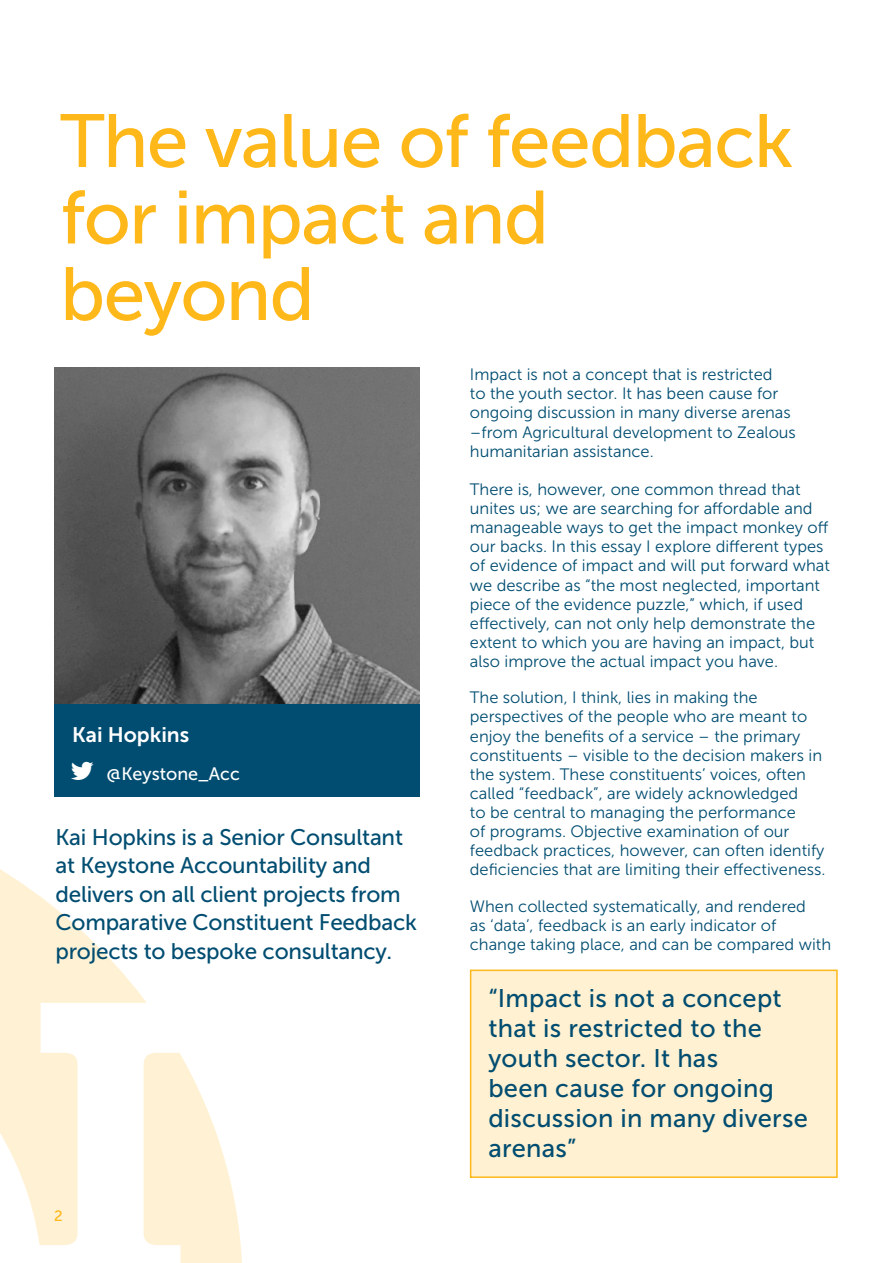
<style>
.page{position:relative;width:893px;height:1263px;background:#fff}
.page>*{position:absolute;margin:0;border:0;box-sizing:border-box;transform-origin:0 0}
.t1{font:75px/76.5px "Museo Sans 500";letter-spacing:-.02em;color:#ffb819}
.t2{font:25.5px/30px "Museo Sans 500";letter-spacing:.01em;color:#004d71}
.t3{font:22.5px/28.5px "Museo Sans 500";letter-spacing:-.01em;color:#004d71}
.t4{font:21px "Museo Sans 700";color:#fff}
.t5{font:18px "Museo Sans 500";color:#fff}
.t6{font:16.5px/19px "Museo Sans 300";color:#004d71}
.t7{font:15px "Museo Sans 500";color:#ffb819}
</style>
<div class="page">
<svg style="left:147px;top:1053px;width:95px;height:210px"></svg>
<svg style="left:0;top:869px;width:147px;height:376px"></svg>
<div style="left:54px;top:704px;width:365px;height:93px;background:#004d71"></div>
<div style="left:471px;top:970px;width:366px;height:207px;background:#fff1d1"></div>
<div style="left:470px;top:969px;width:368px;height:209px;border:2px solid #ffb819"></div>
<img style="left:54px;top:368px;width:365px;height:336px">
<h1 class="t1" style="left:60px;top:103px;width:735px">The value of feedback for impact and beyond</h1>
<p class="t6" style="left:470px;top:365px;width:328px">Impact is not a concept that is restricted<br>to the youth sector. It has been cause for ongoing discussion in many diverse arenas –from Agricultural development to Zealous humanitarian assistance.</p>
<p class="t6" style="left:470px;top:480px;width:362px">There is, however, one common thread that unites us; we are searching for affordable and manageable ways to get the impact monkey off our backs. In this essay I explore different types of evidence of impact and will put forward what we describe as “the most neglected, important piece of the evidence puzzle,” which, if used effectively, can not only help demonstrate the extent to which you are having an impact, but also improve the actual impact you have.</p>
<p class="t6" style="left:470px;top:688px;width:357px">The solution, I think, lies in making the perspectives of the people who are meant to enjoy the benefits of a service – the primary constituents – visible to the decision makers in the system. These constituents’ voices, often called “feedback”, are widely acknowledged<br>to be central to managing the performance<br>of programs. Objective examination of our feedback practices, however, can often identify deficiencies that are limiting their effectiveness.</p>
<p class="t6" style="left:470px;top:896px;width:363px">When collected systematically, and rendered<br>as ‘data’, feedback is an early indicator of change taking place, and can be compared with</p>
<p class="t4" style="left:72px;top:723px;width:119px">Kai Hopkins</p>
<p class="t5" style="left:107px;top:764px;width:135px">@Keystone_Acc</p>
<h3 class="t3" style="left:56px;top:823px;width:363px">Kai Hopkins is a Senior Consultant at Keystone Accountability and delivers on all client projects from Comparative Constituent Feedback projects to bespoke consultancy.</h3>
<p class="t7" style="left:54px;top:1208px;width:10px">2</p>
<h2 class="t2" style="left:488px;top:983px;width:321px">“Impact is not a concept that is restricted to the youth sector. It has<br>been cause for ongoing discussion in many diverse arenas”</h2>
</div>
